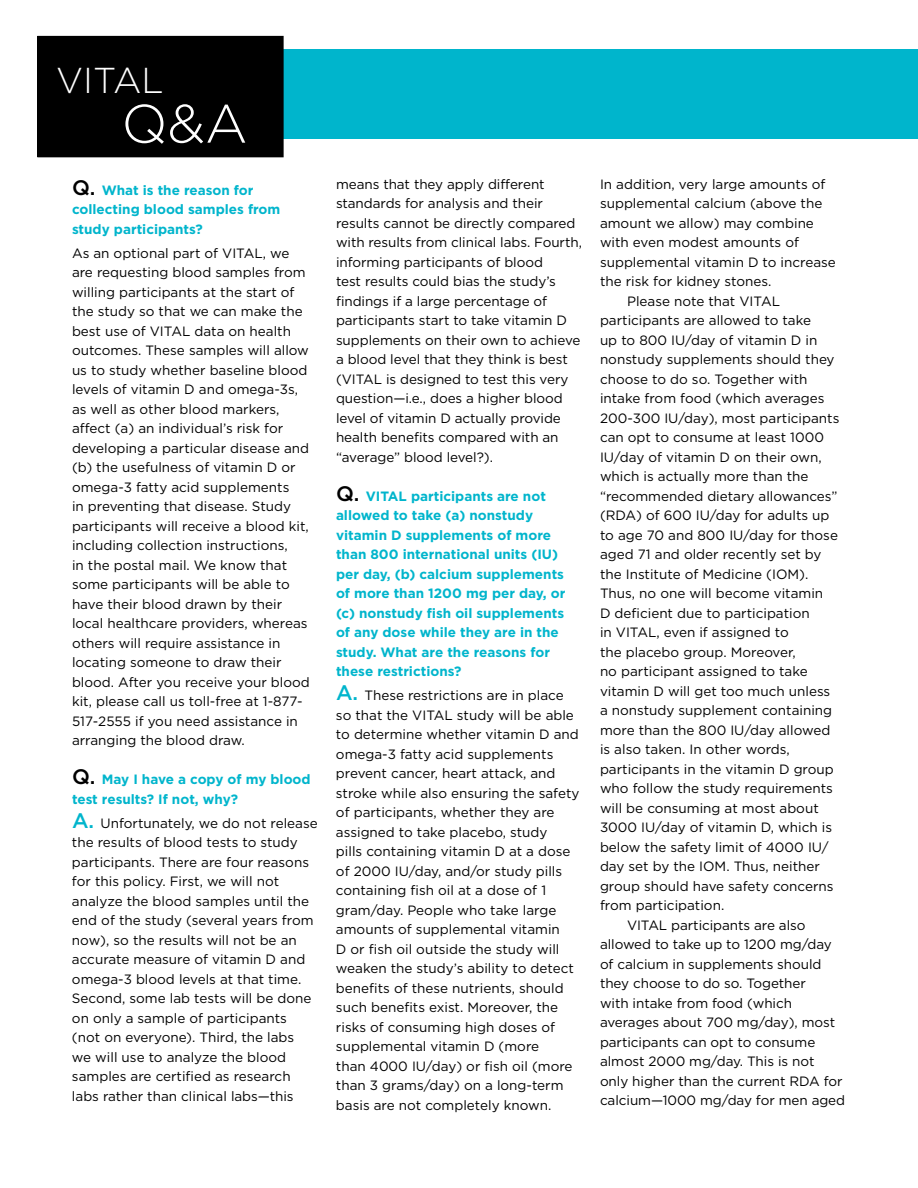
<style>
.page{position:relative;width:918px;height:1188px;background:#fff}
.page>*{position:absolute;margin:0;border:0;box-sizing:border-box;transform-origin:0 0}
.t1{font:300 54px "Gotham";color:#fff}
.t2{font:300 36px "Gotham";color:#fff}
.t3{font:13.5px/19.5px "Gotham";color:#000}
.t4{font:700 13.5px/19.5px "Gotham";color:#00b5cc}
.s1{font-weight:500;font-size:21px;color:#000}
.s2{font-weight:500;font-size:21px;color:#00b5cc}
</style>
<div class="page">
<div style="left:72px;top:49px;width:846px;height:90px;background:#00b5cc"></div>
<div style="left:38px;top:36px;width:245px;height:121px;background:#000"></div>
<h2 class="t2" style="left:56px;top:58px;width:47px">VITAL</h2>
<h1 class="t1" style="left:121px;top:91px;width:123px">Q&amp;A</h1>
<p class="t4" style="left:72px;top:180px;width:210px"><span class="s1">Q.</span> What is the reason for collecting blood samples from study participants?</p>
<p class="t3" style="left:72px;top:243px;width:239px">As an optional part of VITAL, we are requesting blood samples from willing participants at the start of the study so that we can make the best use of VITAL data on health outcomes. These samples will allow us to study whether baseline blood levels of vitamin D and omega-3s, as well as other blood markers, affect (a) an individual’s risk for developing a particular disease and (b) the usefulness of vitamin D or omega-3 fatty acid supplements<br>in preventing that disease. Study participants will receive a blood kit, including collection instructions,<br>in the postal mail. We know that some participants will be able to have their blood drawn by their local healthcare providers, whereas others will require assistance in locating someone to draw their blood. After you receive your blood kit, please call us toll-free at 1-877- 517-2555 if you need assistance in arranging the blood draw.</p>
<p class="t4" style="left:72px;top:770px;width:240px"><span class="s1">Q.</span> May I have a copy of my blood test results? If not, why?</p>
<p class="t3" style="left:72px;top:813px;width:247px"><span class="s2">A.</span> Unfortunately, we do not release the results of blood tests to study participants. There are four reasons for this policy. First, we will not analyze the blood samples until the end of the study (several years from now), so the results will not be an accurate measure of vitamin D and omega-3 blood levels at that time.<br>Second, some lab tests will be done on only a sample of participants (not on everyone). Third, the labs<br>we will use to analyze the blood samples are certified as research labs rather than clinical labs—this</p>
<p class="t3" style="left:336px;top:174px;width:247px">means that they apply different standards for analysis and their results cannot be directly compared with results from clinical labs. Fourth, informing participants of blood<br>test results could bias the study’s findings if a large percentage of participants start to take vitamin D supplements on their own to achieve a blood level that they think is best (VITAL is designed to test this very question—i.e., does a higher blood level of vitamin D actually provide health benefits compared with an “average” blood level?).</p>
<p class="t4" style="left:336px;top:486px;width:231px"><span class="s1">Q.</span> VITAL participants are not allowed to take (a) nonstudy vitamin D supplements of more than 800 international units (IU) per day, (b) calcium supplements of more than 1200 mg per day, or (c) nonstudy fish oil supplements of any dose while they are in the study. What are the reasons for these restrictions?</p>
<p class="t3" style="left:336px;top:686px;width:245px"><span class="s2">A.</span> These restrictions are in place so that the VITAL study will be able to determine whether vitamin D and omega-3 fatty acid supplements prevent cancer, heart attack, and stroke while also ensuring the safety of participants, whether they are assigned to take placebo, study<br>pills containing vitamin D at a dose of 2000 IU/day, and/or study pills containing fish oil at a dose of 1 gram/day. People who take large amounts of supplemental vitamin<br>D or fish oil outside the study will weaken the study’s ability to detect benefits of these nutrients, should such benefits exist. Moreover, the risks of consuming high doses of supplemental vitamin D (more<br>than 4000 IU/day) or fish oil (more than 3 grams/day) on a long-term basis are not completely known.</p>
<p class="t3" style="left:600px;top:174px;width:227px">In addition, very large amounts of</p>
<p class="t3" style="left:600px;top:194px;width:224px">supplemental calcium (above the</p>
<p class="t3" style="left:600px;top:213px;width:215px">amount we allow) may combine</p>
<p class="t3" style="left:600px;top:233px;width:201px">with even modest amounts of</p>
<p class="t3" style="left:600px;top:252px;width:237px">supplemental vitamin D to increase</p>
<p class="t3" style="left:600px;top:272px;width:173px">the risk for kidney stones.</p>
<p class="t3" style="left:627px;top:291px;width:155px">Please note that VITAL</p>
<p class="t3" style="left:600px;top:311px;width:213px">participants are allowed to take</p>
<p class="t3" style="left:600px;top:330px;width:219px">up to 800 IU/day of vitamin D in</p>
<p class="t3" style="left:600px;top:350px;width:236px">nonstudy supplements should they</p>
<p class="t3" style="left:600px;top:369px;width:209px">choose to do so. Together with</p>
<p class="t3" style="left:600px;top:389px;width:226px">intake from food (which averages</p>
<p class="t3" style="left:600px;top:408px;width:241px">200-300 IU/day), most participants</p>
<p class="t3" style="left:600px;top:428px;width:226px">can opt to consume at least 1000</p>
<p class="t3" style="left:600px;top:447px;width:223px">IU/day of vitamin D on their own,</p>
<p class="t3" style="left:600px;top:467px;width:210px">which is actually more than the</p>
<p class="t3" style="left:600px;top:486px;width:239px">“recommended dietary allowances”</p>
<p class="t3" style="left:600px;top:506px;width:231px">(RDA) of 600 IU/day for adults up</p>
<p class="t3" style="left:600px;top:525px;width:240px">to age 70 and 800 IU/day for those</p>
<p class="t3" style="left:600px;top:545px;width:223px">aged 71 and older recently set by</p>
<p class="t3" style="left:600px;top:564px;width:210px">the Institute of Medicine (IOM).</p>
<p class="t3" style="left:600px;top:584px;width:225px">Thus, no one will become vitamin</p>
<p class="t3" style="left:600px;top:603px;width:211px">D deficient due to participation</p>
<p class="t3" style="left:600px;top:623px;width:190px">in VITAL, even if assigned to</p>
<p class="t3" style="left:600px;top:642px;width:197px">the placebo group. Moreover,</p>
<p class="t3" style="left:600px;top:662px;width:209px">no participant assigned to take</p>
<p class="t3" style="left:600px;top:681px;width:232px">vitamin D will get too much unless</p>
<p class="t3" style="left:600px;top:701px;width:234px">a nonstudy supplement containing</p>
<p class="t3" style="left:600px;top:720px;width:232px">more than the 800 IU/day allowed</p>
<p class="t3" style="left:600px;top:740px;width:191px">is also taken. In other words,</p>
<p class="t3" style="left:600px;top:759px;width:235px">participants in the vitamin D group</p>
<p class="t3" style="left:600px;top:779px;width:235px">who follow the study requirements</p>
<p class="t3" style="left:600px;top:798px;width:220px">will be consuming at most about</p>
<p class="t3" style="left:600px;top:818px;width:234px">3000 IU/day of vitamin D, which is</p>
<p class="t3" style="left:600px;top:837px;width:230px">below the safety limit of 4000 IU/</p>
<p class="t3" style="left:600px;top:857px;width:222px">day set by the IOM. Thus, neither</p>
<p class="t3" style="left:600px;top:876px;width:235px">group should have safety concerns</p>
<p class="t3" style="left:600px;top:896px;width:126px">from participation.</p>
<p class="t3" style="left:627px;top:915px;width:180px">VITAL participants are also</p>
<p class="t3" style="left:600px;top:935px;width:233px">allowed to take up to 1200 mg/day</p>
<p class="t3" style="left:600px;top:954px;width:223px">of calcium in supplements should</p>
<p class="t3" style="left:600px;top:974px;width:207px">they choose to do so. Together</p>
<p class="t3" style="left:600px;top:993px;width:194px">with intake from food (which</p>
<p class="t3" style="left:600px;top:1013px;width:237px">averages about 700 mg/day), most</p>
<p class="t3" style="left:600px;top:1032px;width:217px">participants can opt to consume</p>
<p class="t3" style="left:600px;top:1051px;width:216px">almost 2000 mg/day. This is not</p>
<p class="t3" style="left:600px;top:1071px;width:244px">only higher than the current RDA for</p>
<p class="t3" style="left:600px;top:1090px;width:247px">calcium—1000 mg/day for men aged</p>
</div>
